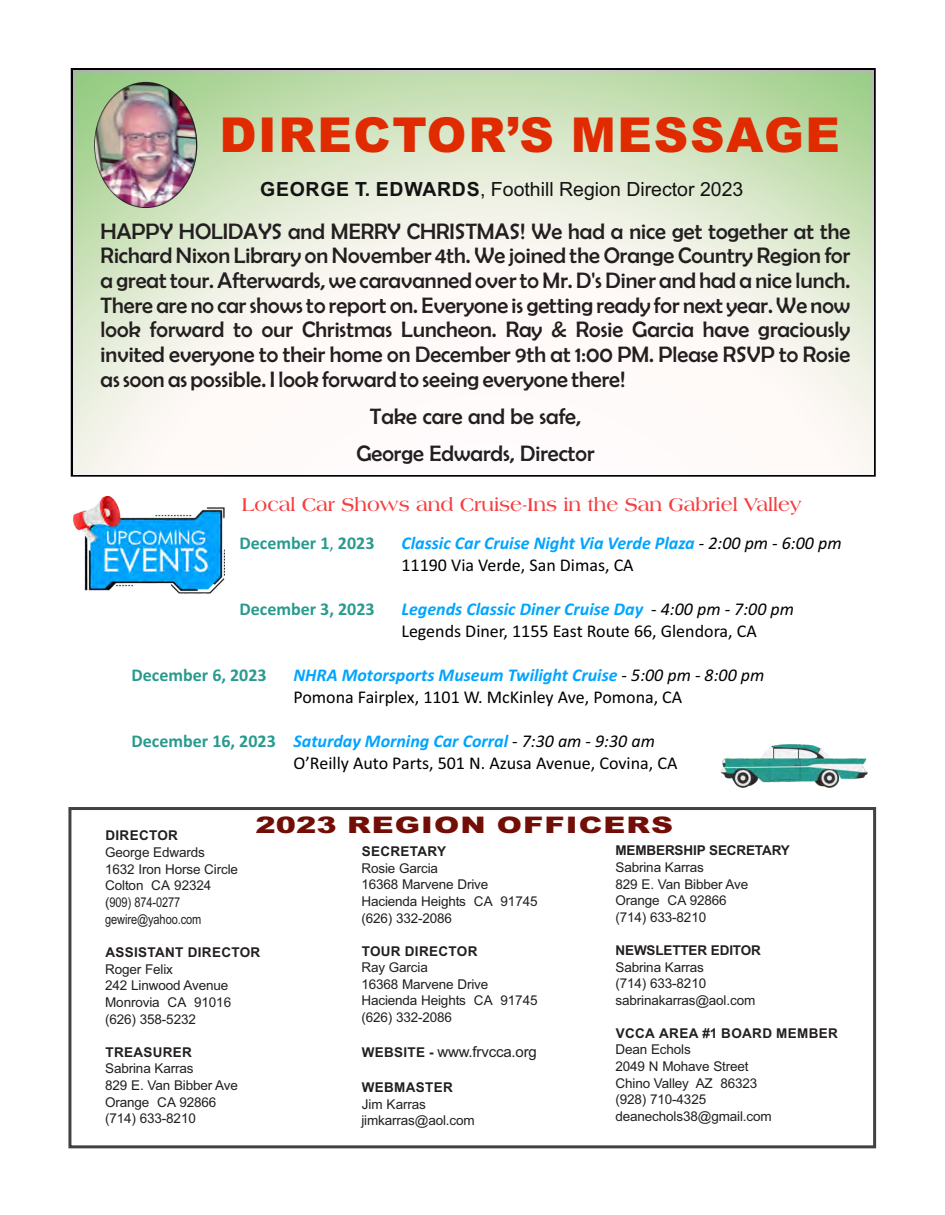
<style>
.page{position:relative;width:945px;height:1215px;background:#fff}
.page>*{position:absolute;margin:0;border:0;box-sizing:border-box;transform-origin:0 0}
.t1{font:900 48.15px "Arial";letter-spacing:.035em;color:#e02b00}
.t2{font:900 22.8px "Arial";letter-spacing:.035em;color:#730e06;scale:1.33 1}
.t3{font:22.5px/24.6px "Berlin Sans FB";color:#231f20;text-align:justify}
.t4{font:700 19.5px "Americana BT";color:#f53e3f}
.t5{font:19.5px "Arial";color:#121212}
.t6{font:18px/21.9px "Calibri";color:#000}
.t7{font:italic 700 18px/21.9px "Calibri";color:#00a4ff}
.t8{font:700 18px "Calibri";color:#289b8e}
.t9{font:15px "Arial";letter-spacing:-.01em;color:#231f20}
.t10{font:13.5px/16.6px "Arial";letter-spacing:-.01em;color:#231f20}
.t11{font:700 13.5px "Arial";letter-spacing:.025em;color:#231f20}
.t12{font:700 13.5px "Arial";letter-spacing:-.01em;color:#231f20}
.t13{font:13.5px/16.8px "Arial Narrow";letter-spacing:-.01em;color:#231f20}
.s1{font-weight:700}
.s2{font-weight:400}
.s3{font-weight:400;font-style:normal;color:#000}
.s4{font-weight:400;color:#000}
.s5{font-weight:700;font-style:italic;color:#00a4ff}
.s6{font-style:italic}
.s7{font-weight:700;color:#289b8e}
.s8{font-family:"Arial"}
.s9{font-weight:700;font-size:13.5px}
</style>
<div class="page">
<img style="left:76px;top:73px;width:795px;height:399px">
<div style="left:71px;top:68px;width:805px;height:409px;border:4px solid #000"></div>
<div style="left:68px;top:807px;width:808px;height:341px;border:3px solid #414142"></div>
<img style="left:73px;top:497px;width:152px;height:97px">
<img style="left:721px;top:744px;width:147px;height:44px">
<img style="left:96px;top:84px;width:99px;height:123px">
<h1 class="t1" style="left:219px;top:118px;width:622px">DIRECTOR’S MESSAGE</h1>
<h3 class="t5" style="left:260px;top:181px;width:485px"><span class="s1">GEORGE T. EDWARDS</span>, Foothill Region Director 2023</h3>
<p class="t3" style="left:101px;top:219px;width:751px">HAPPY HOLIDAYS and MERRY CHRISTMAS! We had a nice get together at the Richard Nixon Library on November 4th. We joined the Orange Country Region for a great tour. Afterwards, we caravanned over to Mr. D's Diner and had a nice lunch.<br>There are no car shows to report on. Everyone is getting ready for next year. We now look forward to our Christmas Luncheon. Ray &amp; Rosie Garcia have graciously invited everyone to their home on December 9th at 1:00 PM. Please RSVP to Rosie as soon as possible. I look forward to seeing everyone there!</p>
<h3 class="t3" style="left:356px;top:397px;width:240px;line-height:36.9px;text-align:center">Take care and be safe,<br>George Edwards, Director</h3>
<h3 class="t4" style="left:242px;top:496px;width:562px">Local Car Shows and Cruise-Ins in the San Gabriel Valley</h3>
<h3 class="t8" style="left:239px;top:536px;width:137px">December 1<span class="s2">,</span> 2023</h3>
<h3 class="t7" style="left:401px;top:534px;width:442px">Classic Car Cruise Night Via Verde Plaza <span class="s3">-</span> <span class="s4">2:00 pm - 6:00 pm<br></span><span class="s3">11190 Via Verde, San Dimas, CA</span></h3>
<h3 class="t8" style="left:239px;top:601px;width:137px">December 3, 2023</h3>
<h3 class="t6" style="left:401px;top:599px;width:394px"><span class="s5">Legends Classic Diner Cruise Day</span> - <span class="s6">4:00 pm - 7:00 pm<br></span>Legends Diner, 1155 East Route 66, Glendora, CA</h3>
<h3 class="t8" style="left:131px;top:667px;width:137px">December 6, 2023</h3>
<h3 class="t6" style="left:293px;top:665px;width:472px"><span class="s5">NHRA Motorsports Museum Twilight Cruise</span> - <span class="s6">5:00 pm - 8:00 pm<br></span>Pomona Fairplex, 1101 W. McKinley Ave, Pomona, CA</h3>
<h3 class="t6" style="left:293px;top:731px;width:385px;text-indent:-162px"><span class="s7">December 16, 2023</span> <span class="s5">Saturday Morning Car Corral</span> - <span class="s6">7:30 am - 9:30 am<br></span>O’Reilly Auto Parts, 501 N. Azusa Avenue, Covina, CA</h3>
<h2 class="t2" style="left:256px;top:817px;width:315px">2023 REGION OFFICERS</h2>
<p class="t11" style="left:105px;top:831px;width:74px">DIRECTOR</p>
<p class="t10" style="left:105px;top:845px;width:134px">George Edwards<br>1632 Iron Horse Circle<br>Colton CA 92324</p>
<p class="t13" style="left:105px;top:895px;width:98px"><span class="s8">(</span>909) 874-0277 gewire@yahoo.com</p>
<p class="t11" style="left:105px;top:947px;width:156px">ASSISTANT DIRECTOR</p>
<p class="t10" style="left:105px;top:962px;width:127px">Roger Felix<br>242 Linwood Avenue<br>Monrovia CA 91016 (626) 358-5232</p>
<p class="t11" style="left:105px;top:1047px;width:88px">TREASURER</p>
<p class="t10" style="left:105px;top:1062px;width:134px">Sabrina Karras<br>829 E. Van Bibber Ave<br>Orange CA 92866 (714) 633-8210</p>
<p class="t12" style="left:616px;top:846px;width:176px">MEMBERSHIP SECRETARY</p>
<p class="t10" style="left:616px;top:860px;width:134px">Sabrina Karras<br>829 E. Van Bibber Ave<br>Orange CA 92866 (714) 633-8210</p>
<p class="t12" style="left:616px;top:945px;width:147px">NEWSLETTER EDITOR</p>
<p class="t10" style="left:616px;top:960px;width:141px">Sabrina Karras<br>(714) 633-8210 sabrinakarras@aol.com</p>
<p class="t11" style="left:616px;top:1028px;width:224px">VCCA AREA #1 BOARD MEMBER</p>
<p class="t10" style="left:616px;top:1043px;width:158px">Dean Echols<br>2049 N Mohave Street<br>Chino Valley AZ 86323 (928) 710-4325 deanechols38@gmail.com</p>
<p class="t11" style="left:362px;top:846px;width:86px">SECRETARY</p>
<p class="t10" style="left:361px;top:861px;width:178px">Rosie Garcia<br>16368 Marvene Drive<br>Hacienda Heights CA 91745 (626) 332-2086</p>
<p class="t11" style="left:362px;top:946px;width:117px">TOUR DIRECTOR</p>
<p class="t10" style="left:361px;top:960px;width:178px">Ray Garcia<br>16368 Marvene Drive<br>Hacienda Heights CA 91745 (626) 332-2086</p>
<p class="t9" style="left:362px;top:1046px;width:177px"><span class="s9">WEBSITE -</span> www.frvcca.org</p>
<p class="t11" style="left:362px;top:1082px;width:93px">WEBMASTER</p>
<p class="t10" style="left:361px;top:1097px;width:115px">Jim Karras jimkarras@aol.com</p>
</div>
